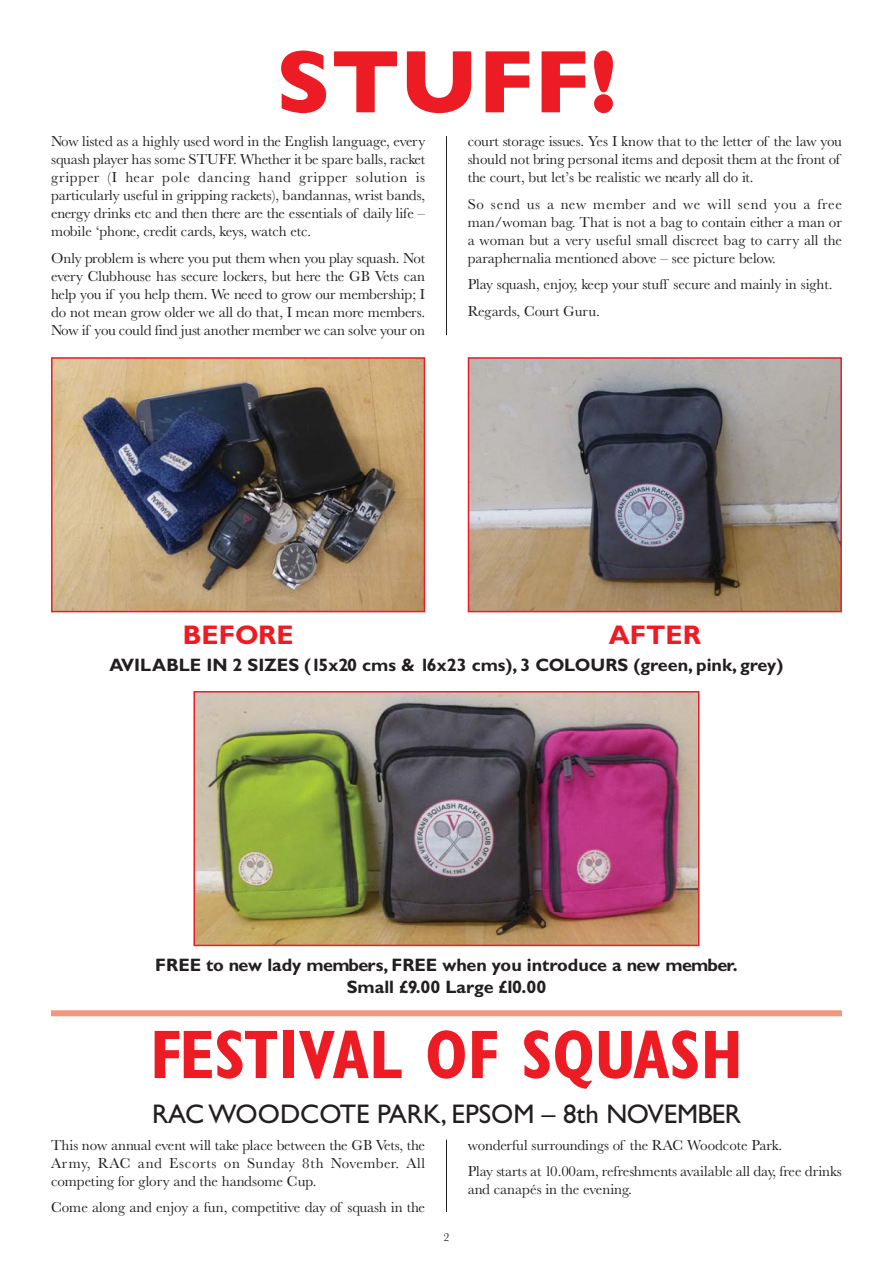
<style>
.page{position:relative;width:893px;height:1263px;background:#fff}
.page>*{position:absolute;margin:0;border:0;box-sizing:border-box;transform-origin:0 0}
.t1{font:800 90px "Gill Sans";color:#ed1c24}
.t2{font:700 condensed 69px "Gill Sans";color:#ed1c24}
.t3{font:27px "Gill Sans";color:#231f20}
.t4{font:700 27px "Gill Sans";color:#ed1c24}
.t5{font:700 18px/21.6px "Gill Sans";color:#231f20;text-align:center}
.t6{font:15px/18px "Baskerville";color:#231f20;text-align:justify}
.t7{font:12px "Baskerville";color:#231f20}
</style>
<div class="page">
<img style="left:54px;top:360px;width:368px;height:249px">
<div style="left:51px;top:357px;width:374px;height:255px;border:2px solid #ed1c24"></div>
<img style="left:471px;top:360px;width:368px;height:249px">
<div style="left:468px;top:357px;width:374px;height:255px;border:2px solid #ed1c24"></div>
<img style="left:196px;top:694px;width:500px;height:249px">
<div style="left:193px;top:691px;width:506px;height:255px;border:2px solid #ed1c24"></div>
<div style="left:51px;top:1010px;width:791px;height:6px;background:#f69679"></div>
<hr style="left:446px;top:136px;width:1px;height:199px;background:#231f20">
<hr style="left:446px;top:1140px;width:1px;height:72px;background:#231f20">
<h1 class="t1" style="left:276px;top:50px;width:343px">STUFF!</h1>
<p class="t6" style="left:51px;top:134px;width:376px">Now listed as a highly used word in the English language, every squash player has some STUFF. Whether it be spare balls, racket gripper (I hear pole dancing hand gripper solution is particularly useful in gripping rackets), bandannas, wrist bands, energy drinks etc and then there are the essentials of daily life – mobile ‘phone, credit cards, keys, watch etc.</p>
<p class="t6" style="left:51px;top:250px;width:376px">Only problem is where you put them when you play squash. Not every Clubhouse has secure lockers, but here the GB Vets can help you if you help them. We need to grow our membership; I do not mean grow older we all do that, I mean more members.<br>Now if you could find just another member we can solve your on</p>
<p class="t6" style="left:468px;top:134px;width:376px;text-align:left">court storage issues. Yes I know that to the letter of the law you should not bring personal items and deposit them at the front of the court, but let’s be realistic we nearly all do it.</p>
<p class="t6" style="left:468px;top:196px;width:376px">So send us a new member and we will send you a free man/woman bag. That is not a bag to contain either a man or a woman but a very useful small discreet bag to carry all the paraphernalia mentioned above – see picture below.</p>
<p class="t6" style="left:468px;top:273px;width:366px;line-height:26.5px">Play squash, enjoy, keep your stuff secure and mainly in sight.<br>Regards, Court Guru.</p>
<h3 class="t4" style="left:183px;top:625px;width:112px">BEFORE</h3>
<h3 class="t4" style="left:609px;top:625px;width:94px">AFTER</h3>
<p class="t5" style="left:110px;top:656px;width:675px">AVILABLE IN 2 SIZES (15x20 cms &amp; 16x23 cms), 3 COLOURS (green, pink, grey)</p>
<p class="t5" style="left:155px;top:956px;width:584px">FREE to new lady members, FREE when you introduce a new member.<br>Small £9.00 Large £10.00</p>
<h2 class="t2" style="left:150px;top:1031px;width:594px">FESTIVAL OF SQUASH</h2>
<h3 class="t3" style="left:152px;top:1104px;width:590px">RAC WOODCOTE PARK, EPSOM – 8th NOVEMBER</h3>
<p class="t6" style="left:51px;top:1137px;width:376px">This now annual event will take place between the GB Vets, the Army, RAC and Escorts on Sunday 8th November. All competing for glory and the handsome Cup.</p>
<p class="t6" style="left:51px;top:1200px;width:376px">Come along and enjoy a fun, competitive day of squash in the</p>
<p class="t6" style="left:468px;top:1133px;width:376px;line-height:26.5px">wonderful surroundings of the RAC Woodcote Park.<br>Play starts at 10.00am, refreshments available all day, free drinks</p>
<p class="t6" style="left:468px;top:1182px;width:166px">and canapés in the evening.</p>
<p class="t7" style="left:443px;top:1233px;width:7px">2</p>
</div>
